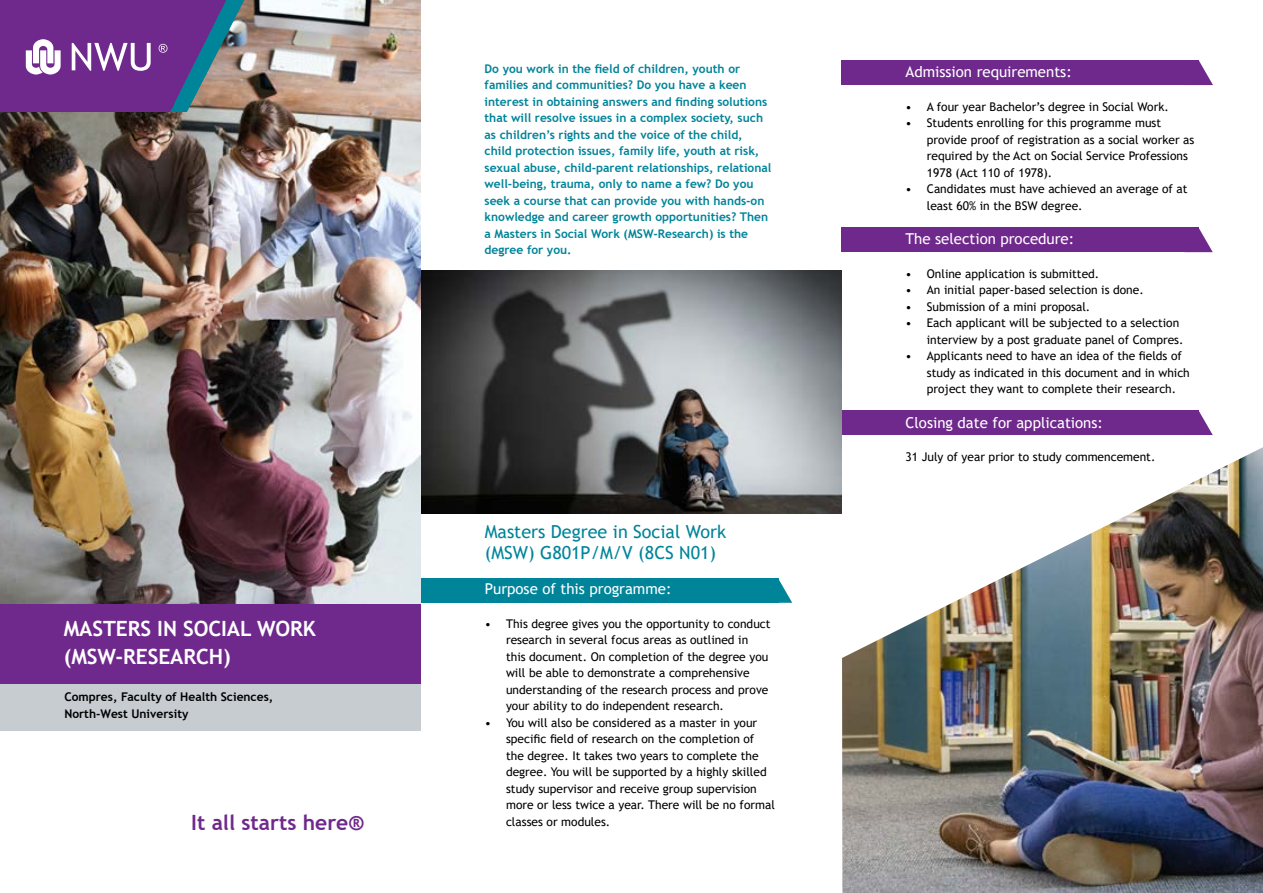
<style>
.page{position:relative;width:1263px;height:893px;background:#fff}
.page>*{position:absolute;margin:0;border:0;box-sizing:border-box;transform-origin:0 0}
.t1{font:700 21px/28.5px "Trebuchet MS";letter-spacing:-.005em;color:#fff}
.t2{font:700 21px "Trebuchet MS";color:#6f298c}
.t3{font:18px/21.6px "Trebuchet MS";color:#008499}
.t4{font:15px "Trebuchet MS";color:#fff}
.t5{font:12px/16.5px "Trebuchet MS";color:#000}
.t6{font:700 12px/16.5px "Trebuchet MS";color:#008499}
.t7{font:700 12px/16.5px "Trebuchet MS";color:#000}
</style>
<div class="page">
<div style="left:421px;top:578px;width:357px;height:25px;background:#008499"></div>
<svg style="left:778px;top:578px;width:14px;height:25px"></svg>
<div style="left:841px;top:228px;width:357px;height:24px;background:#6f298c"></div>
<svg style="left:1198px;top:228px;width:15px;height:24px"></svg>
<img style="left:0;top:0;width:421px;height:604px">
<div style="left:841px;top:411px;width:357px;height:24px;background:#6f298c"></div>
<svg style="left:1198px;top:411px;width:15px;height:24px"></svg>
<div style="left:842px;top:61px;width:357px;height:24px;background:#6f298c"></div>
<svg style="left:1199px;top:61px;width:14px;height:24px"></svg>
<div style="left:0;top:604px;width:421px;height:80px;background:#6f298c"></div>
<svg style="left:0;top:0;width:244px;height:112px;background:#764892"></svg>
<div style="left:0;top:684px;width:421px;height:46px;background:#c7ccd0"></div>
<img style="left:842px;top:447px;width:421px;height:446px">
<img style="left:421px;top:270px;width:420px;height:244px">
<h1 class="t1" style="left:64px;top:614px;width:254px">MASTERS IN SOCIAL WORK (MSW-RESEARCH)</h1>
<p class="t7" style="left:64px;top:689px;width:210px">Compres, Faculty of Health Sciences,<br>North-West University</p>
<h1 class="t2" style="left:191px;top:809px;width:174px">It all starts here®</h1>
<p class="t6" style="left:485px;top:60px;width:288px">Do you work in the field of children, youth or families and communities? Do you have a keen interest in obtaining answers and finding solutions that will resolve issues in a complex society, such as children’s rights and the voice of the child, child protection issues, family life, youth at risk, sexual abuse, child-parent relationships, relational well-being, trauma, only to name a few? Do you seek a course that can provide you with hands-on knowledge and career growth opportunities? Then a Masters in Social Work (MSW-Research) is the degree for you.</p>
<h2 class="t3" style="left:485px;top:520px;width:243px">Masters Degree in Social Work (MSW) G801P/M/V (8CS N01)</h2>
<p class="t4" style="left:485px;top:580px;width:188px">Purpose of this programme:</p>
<p class="t5" style="left:506px;top:615px;width:266px;text-indent:-21px">• This degree gives you the opportunity to conduct research in several focus areas as outlined in this document. On completion of the degree you will be able to demonstrate a comprehensive understanding of the research process and prove your ability to do independent research.</p>
<p class="t5" style="left:506px;top:714px;width:270px;text-indent:-21px">• You will also be considered as a master in your specific field of research on the completion of the degree. It takes two years to complete the degree. You will be supported by a highly skilled study supervisor and receive group supervision more or less twice a year. There will be no formal classes or modules.</p>
<p class="t4" style="left:905px;top:62px;width:168px">Admission requirements:</p>
<p class="t5" style="left:905px;top:98px;width:265px">• A four year Bachelor’s degree in Social Work.</p>
<p class="t5" style="left:927px;top:114px;width:269px;text-indent:-21px">• Students enrolling for this programme must provide proof of registration as a social worker as required by the Act on Social Service Professions 1978 (Act 110 of 1978).</p>
<p class="t5" style="left:927px;top:180px;width:262px;text-indent:-21px">• Candidates must have achieved an average of at least 60% in the BSW degree.</p>
<p class="t4" style="left:905px;top:229px;width:170px">The selection procedure:</p>
<p class="t5" style="left:905px;top:265px;width:195px">• Online application is submitted.</p>
<p class="t5" style="left:905px;top:281px;width:240px">• An initial paper-based selection is done.</p>
<p class="t5" style="left:905px;top:298px;width:186px">• Submission of a mini proposal.</p>
<p class="t5" style="left:927px;top:314px;width:258px;text-indent:-21px">• Each applicant will be subjected to a selection interview by a post graduate panel of Compres.</p>
<p class="t5" style="left:927px;top:347px;width:264px;text-indent:-21px">• Applicants need to have an idea of the fields of study as indicated in this document and in which project they want to complete their research.</p>
<p class="t4" style="left:905px;top:413px;width:199px">Closing date for applications:</p>
<p class="t5" style="left:905px;top:448px;width:251px">31 July of year prior to study commencement.</p>
</div>
